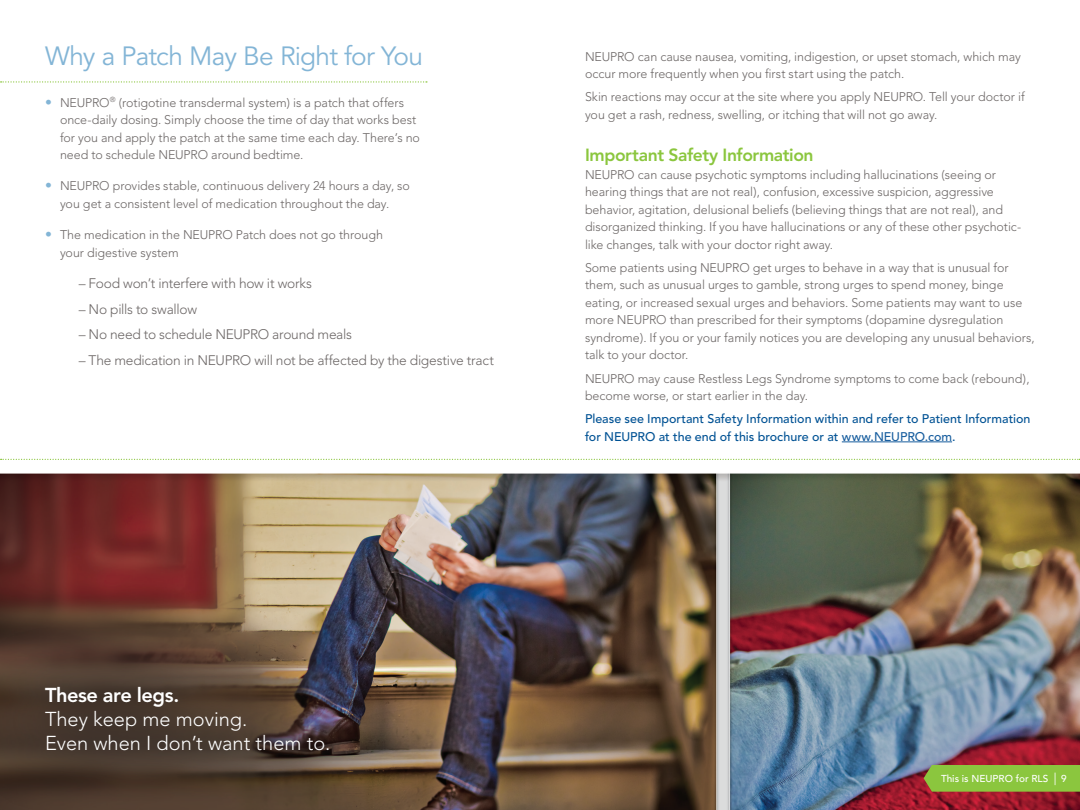
<style>
.page{position:relative;width:1080px;height:810px;background:#fff}
.page>*{position:absolute;margin:0;border:0;box-sizing:border-box;transform-origin:0 0}
.Headers_-_Blue{font:26.25px "Avenir";letter-spacing:-.03em;color:#83b5d6}
.t1{font:300 20px "Avenir";color:#fff}
.t2{font:800 20px "Avenir";letter-spacing:-.02em;color:#fff}
.Subheads_-_Green{font:800 17.5px "Avenir";letter-spacing:-.025em;color:#8bc63e}
.Body_Copy_-_Sub_Bull{font:300 13.75px "Avenir";letter-spacing:-.02em;color:#6c6766}
.Body_Copy{font:300 12.5px/17.5px "Avenir";letter-spacing:-.005em;color:#6c6766}
.Body_Copy_-_Bullets{font:300 12.5px/17.5px "Avenir";letter-spacing:-.005em;color:#6c6766}
.Body_Copy_-_Blue{font:500 12.5px/17.5px "Avenir";color:#005294}
.t3{font:500 10px "Avenir";color:#fff}
.s1{font-size:13.75px;color:#83b5d6}
.s2{color:#175d9e}
.s3{font-weight:400;font-size:12.5px}
</style>
<div class="page">
<img style="left:0;top:473px;width:1080px;height:337px">
<hr style="left:842px;top:442px;width:110px;height:1px;background:#175d9e">
<svg style="left:1px;top:81px;width:426px;height:2px"></svg>
<div style="left:0;top:623px;width:391px;height:187px;background:#231f20;opacity:.69"></div>
<svg style="left:1px;top:459px;width:1079px;height:1px"></svg>
<div style="left:924px;top:765px;width:156px;height:27px;background:#8bc63e"></div>
<p class="Headers_-_Blue" style="left:45px;top:41px;width:380px">Why a Patch May Be Right for You</p>
<p class="Body_Copy_-_Bullets" style="left:60px;top:94px;width:362px;text-indent:-15px"><span class="s1">•</span> NEUPRO<sup>®</sup> (rotigotine transdermal system) is a patch that offers once-daily dosing. Simply choose the time of day that works best for you and apply the patch at the same time each day. There’s no need to schedule NEUPRO around bedtime.</p>
<p class="Body_Copy_-_Bullets" style="left:45px;top:177px;width:367px;text-align:center"><span class="s1">•</span> NEUPRO provides stable, continuous delivery 24 hours a day, so you get a consistent level of medication throughout the day.</p>
<p class="Body_Copy_-_Bullets" style="left:60px;top:226px;width:324px;text-indent:-15px"><span class="s1">•</span> The medication in the NEUPRO Patch does not go through your digestive system</p>
<p class="Body_Copy_-_Sub_Bull" style="left:79px;top:275px;width:235px">– Food won’t interfere with how it works</p>
<p class="Body_Copy_-_Sub_Bull" style="left:79px;top:301px;width:120px">– No pills to swallow</p>
<p class="Body_Copy_-_Sub_Bull" style="left:79px;top:326px;width:275px">– No need to schedule NEUPRO around meals</p>
<p class="Body_Copy_-_Sub_Bull" style="left:79px;top:352px;width:417px">– The medication in NEUPRO will not be affected by the digestive tract</p>
<p class="Body_Copy" style="left:585px;top:48px;width:437px">NEUPRO can cause nausea, vomiting, indigestion, or upset stomach, which may occur more frequently when you first start using the patch.</p>
<p class="Body_Copy" style="left:585px;top:88px;width:441px">Skin reactions may occur at the site where you apply NEUPRO. Tell your doctor if you get a rash, redness, swelling, or itching that will not go away.</p>
<p class="Subheads_-_Green" style="left:585px;top:145px;width:230px">Important Safety Information</p>
<p class="Body_Copy" style="left:585px;top:166px;width:438px">NEUPRO can cause psychotic symptoms including hallucinations (seeing or hearing things that are not real), confusion, excessive suspicion, aggressive behavior, agitation, delusional beliefs (believing things that are not real), and disorganized thinking. If you have hallucinations or any of these other psychotic&shy;like changes, talk with your doctor right away.</p>
<p class="Body_Copy" style="left:585px;top:259px;width:451px">Some patients using NEUPRO get urges to behave in a way that is unusual for them, such as unusual urges to gamble, strong urges to spend money, binge eating, or increased sexual urges and behaviors. Some patients may want to use more NEUPRO than prescribed for their symptoms (dopamine dysregulation syndrome). If you or your family notices you are developing any unusual behaviors, talk to your doctor.</p>
<p class="Body_Copy" style="left:585px;top:369px;width:446px">NEUPRO may cause Restless Legs Syndrome symptoms to come back (rebound), become worse, or start earlier in the day.</p>
<p class="Body_Copy_-_Blue" style="left:585px;top:410px;width:447px">Please see Important Safety Information within and refer to Patient Information for NEUPRO at the end of this brochure or at <span class="s2">www.NEUPRO.com</span>.</p>
<p class="t2" style="left:45px;top:684px;width:136px">These are legs.</p>
<p class="t1" style="left:45px;top:708px;width:204px">They keep me moving.</p>
<p class="t1" style="left:45px;top:731px;width:287px">Even when I don’t want them to.</p>
<p class="t3" style="left:941px;top:773px;width:127px">This is NEUPRO for RLS <span class="s3">|</span> 9</p>
</div>
